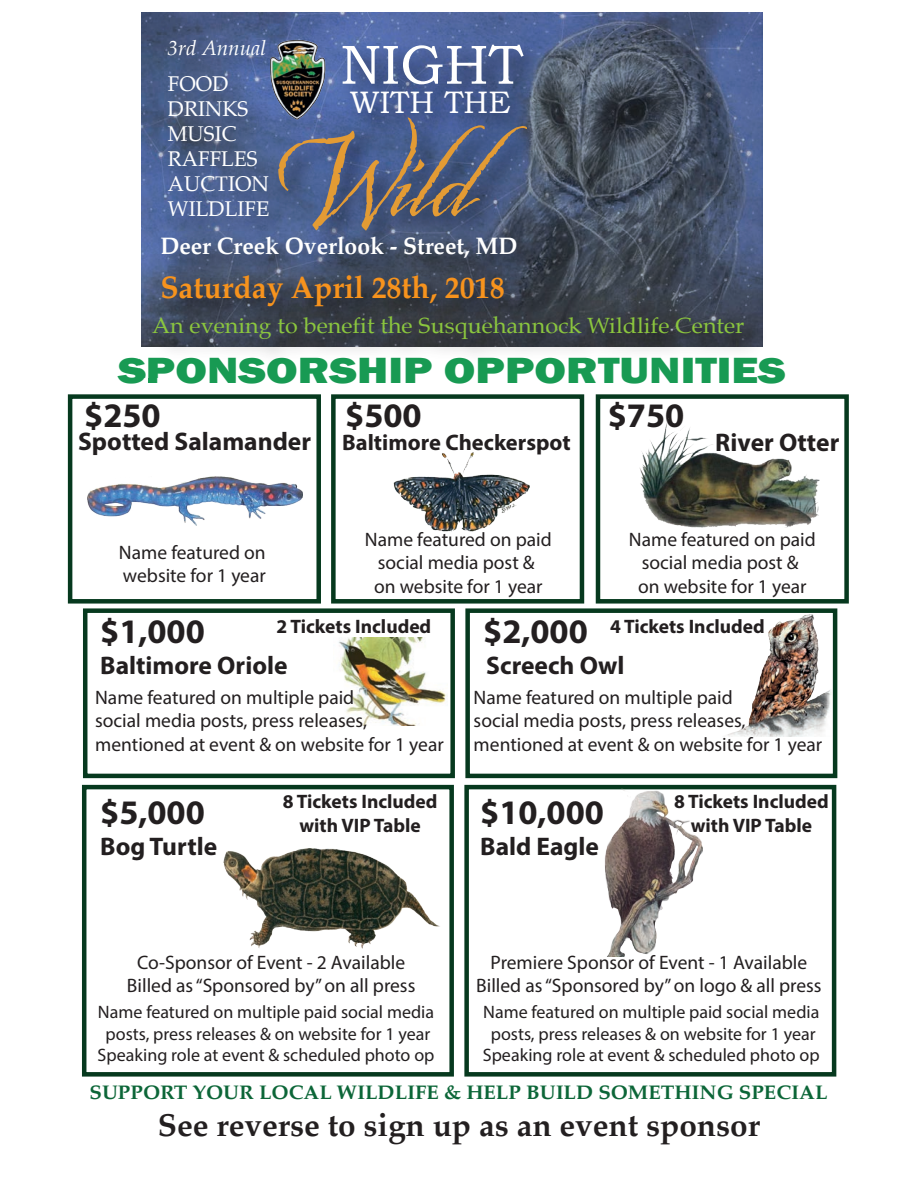
<style>
.page{position:relative;width:918px;height:1188px;background:#fff}
.page>*{position:absolute;margin:0;border:0;box-sizing:border-box;transform-origin:0 0}
.t1{font:119.7px "Origins";color:#e39b34;scale:.95 1}
.t2{font:55.35px "Bookman Old Style";color:#fff}
.t3{font:800 37.5px "Franklin Gothic";color:#189a53;scale:1.22 1}
.t4{font:700 34.5px "Myriad Pro";color:#231f20}
.t5{font:700 31.5px "Palatino";color:#231f20}
.t6{font:700 31.05px "Palatino";color:#f7931d;scale:.96 1}
.t7{font:31.05px "Bookman Old Style";color:#fff}
.t8{font:700 25.5px "Myriad Pro";color:#231f20}
.t9{font:700 23.7px "Palatino";color:#fff;scale:.96 1}
.t10{font:700 22.5px "Myriad Pro";color:#231f20}
.t11{font:21.6px "Palatino";color:#8bc63e;scale:1.08 1}
.t12{font:20.85px/25px "Palatino";color:#fff}
.t13{font:italic 20.7px "Palatino";color:#fff}
.t14{font:19.5px/23.4px "Myriad Pro";color:#231f20;text-align:center}
.t15{font:700 19.5px/23.4px "Myriad Pro";color:#231f20;text-align:center}
.t16{font:700 19.5px "Palatino";color:#0c6638;scale:1.05 1}
.t17{font:18px/21.6px "Myriad Pro";color:#231f20;text-align:center}
.s1{font-size:25.5px}
</style>
<div class="page">
<div style="left:68px;top:394px;width:253px;height:210px;background:#fff;border:4px solid #06391e"></div>
<div style="left:465px;top:608px;width:372px;height:170px;background:#fff;border:4px solid #06391e"></div>
<div style="left:331px;top:394px;width:253px;height:210px;background:#fff;border:4px solid #06391e"></div>
<div style="left:596px;top:394px;width:253px;height:210px;background:#fff;border:4px solid #06391e"></div>
<div style="left:83px;top:608px;width:372px;height:170px;background:#fff;border:4px solid #06391e"></div>
<div style="left:464px;top:785px;width:372px;height:292px;background:#fff;border:4px solid #06391e"></div>
<div style="left:82px;top:785px;width:372px;height:292px;background:#fff;border:4px solid #06391e"></div>
<img style="left:87px;top:476px;width:216px;height:50px">
<img style="left:393px;top:452px;width:137px;height:80px">
<img style="left:639px;top:423px;width:180px;height:104px">
<img style="left:333px;top:637px;width:114px;height:89px">
<img style="left:727px;top:615px;width:105px;height:121px">
<img style="left:223px;top:848px;width:217px;height:101px">
<img style="left:604px;top:789px;width:98px;height:167px">
<img style="left:142px;top:12px;width:621px;height:291px">
<img style="left:156px;top:26px;width:143px;height:35px">
<img style="left:267px;top:33px;width:61px;height:68px">
<img style="left:156px;top:61px;width:167px;height:242px">
<img style="left:141px;top:303px;width:622px;height:51px">
<img style="left:328px;top:25px;width:229px;height:76px">
<img style="left:338px;top:75px;width:216px;height:26px">
<img style="left:266px;top:101px;width:294px;height:227px">
<img style="left:148px;top:222px;width:403px;height:76px">
<p class="t13" style="left:168px;top:32px;width:100px">3rd Annual</p>
<h2 class="t2" style="left:340px;top:33px;width:184px">NIGHT</h2>
<h3 class="t7" style="left:350px;top:85px;width:162px">WITH THE</h3>
<h1 class="t1" style="left:279px;top:104px;width:207px">Wild</h1>
<p class="t9" style="left:160px;top:225px;width:374px">Deer Creek Overlook - Street, MD</p>
<p class="t12" style="left:168px;top:71px;width:103px">FOOD<br>DRINKS<br>MUSIC<br>RAFFLES<br>AUCTION<br>WILDLIFE</p>
<h3 class="t6" style="left:160px;top:261px;width:360px">Saturday April 28th, 2018</h3>
<p class="t11" style="left:152px;top:308px;width:550px">An evening to benefit the Susquehannock Wildlife Center</p>
<h3 class="t3" style="left:118px;top:346px;width:549px">SPONSORSHIP OPPORTUNITIES</h3>
<h3 class="t4" style="left:84px;top:393px;width:78px">$250</h3>
<h3 class="t4" style="left:345px;top:393px;width:78px">$500</h3>
<h3 class="t4" style="left:608px;top:393px;width:78px">$750</h3>
<p class="t10" style="left:78px;top:428px;width:494px"><span class="s1">Spotted Salamander</span> Baltimore Checkerspot</p>
<h3 class="t8" style="left:715px;top:425px;width:126px">River Otter</h3>
<p class="t14" style="left:119px;top:540px;width:148px;text-align:left">Name featured on website for 1 year</p>
<p class="t14" style="left:365px;top:527px;width:188px">Name featured on paid social media post &amp;<br>on website for 1 year</p>
<p class="t14" style="left:629px;top:527px;width:188px">Name featured on paid social media post &amp;<br>on website for 1 year</p>
<h3 class="t4" style="left:100px;top:609px;width:106px">$1,000</h3>
<h3 class="t4" style="left:483px;top:609px;width:106px">$2,000</h3>
<p class="t15" style="left:277px;top:614px;width:156px">2 Tickets Included</p>
<p class="t15" style="left:610px;top:614px;width:156px">4 Tickets Included</p>
<h3 class="t8" style="left:100px;top:648px;width:189px">Baltimore Oriole</h3>
<h3 class="t8" style="left:486px;top:648px;width:140px">Screech Owl</h3>
<p class="t14" style="left:95px;top:685px;width:350px;text-align:left">Name featured on multiple paid<br>social media posts, press releases, mentioned at event &amp; on website for 1 year</p>
<p class="t14" style="left:474px;top:685px;width:350px;text-align:left">Name featured on multiple paid<br>social media posts, press releases, mentioned at event &amp; on website for 1 year</p>
<p class="t15" style="left:283px;top:790px;width:156px">8 Tickets Included with VIP Table</p>
<p class="t15" style="left:674px;top:790px;width:156px">8 Tickets Included with VIP Table</p>
<h3 class="t4" style="left:100px;top:790px;width:106px">$5,000</h3>
<h3 class="t4" style="left:480px;top:790px;width:125px">$10,000</h3>
<h3 class="t8" style="left:100px;top:830px;width:118px">Bog Turtle</h3>
<h3 class="t8" style="left:480px;top:830px;width:120px">Bald Eagle</h3>
<p class="t14" style="left:127px;top:950px;width:290px">Co-Sponsor of Event - 2 Available<br>Billed as “Sponsored by” on all press</p>
<p class="t14" style="left:476px;top:950px;width:347px">Premiere Sponsor of Event - 1 Available<br>Billed as “Sponsored by” on logo &amp; all press</p>
<p class="t17" style="left:98px;top:1001px;width:338px">Name featured on multiple paid social media posts, press releases &amp; on website for 1 year<br>Speaking role at event &amp; scheduled photo op</p>
<p class="t17" style="left:483px;top:1001px;width:338px">Name featured on multiple paid social media posts, press releases &amp; on website for 1 year<br>Speaking role at event &amp; scheduled photo op</p>
<p class="t16" style="left:90px;top:1076px;width:704px">SUPPORT YOUR LOCAL WILDLIFE &amp; HELP BUILD SOMETHING SPECIAL</p>
<h3 class="t5" style="left:158px;top:1099px;width:603px">See reverse to sign up as an event sponsor</h3>
</div>
